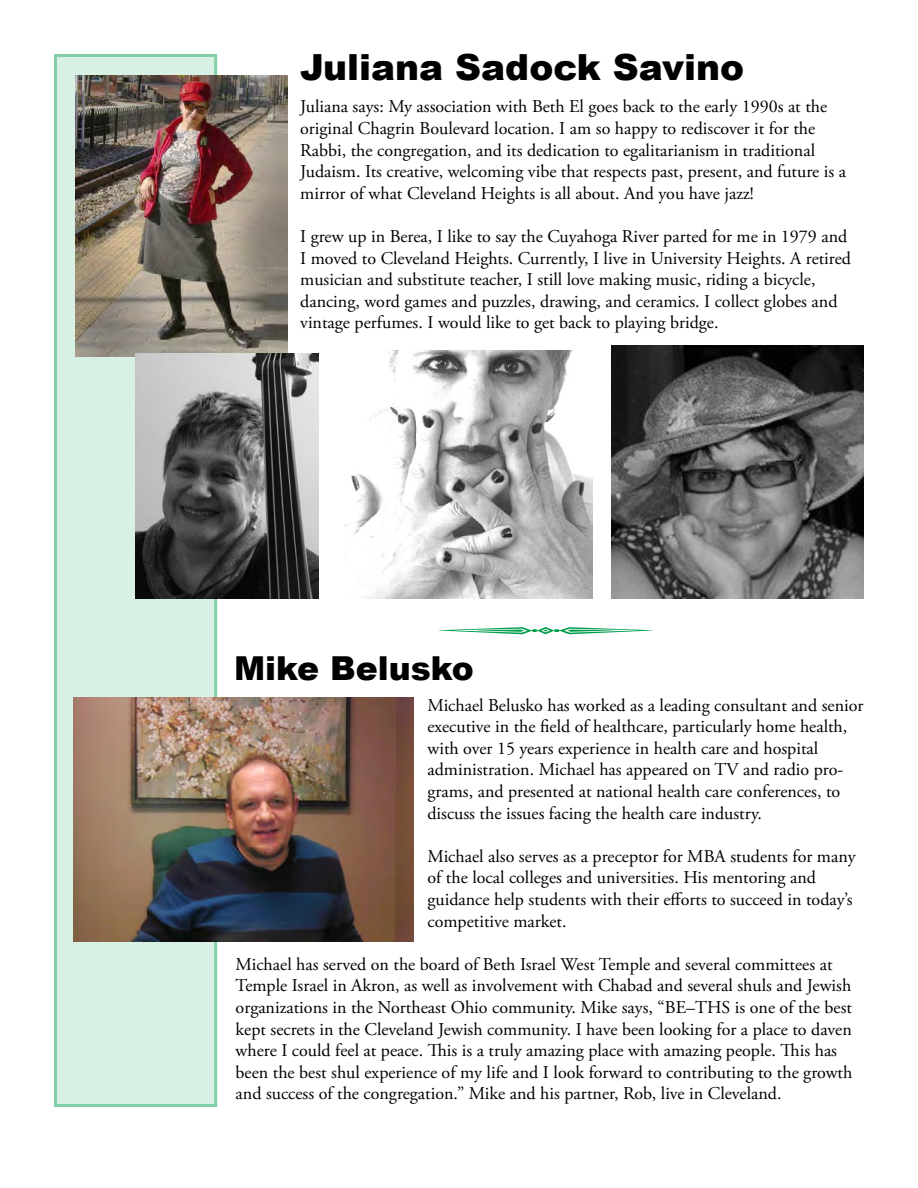
<style>
.page{position:relative;width:918px;height:1188px;background:#fff}
.page>*{position:absolute;margin:0;border:0;box-sizing:border-box;transform-origin:0 0}
.t1{font:900 36px "Arial";color:#000}
.t2{font:900 33px "Arial";color:#000}
.t3{font:18px/21.6px "Adobe Garamond Pro";color:#000}
</style>
<div class="page">
<div style="left:54px;top:54px;width:163px;height:1053px;background:#d9f0e4"></div>
<img style="left:76px;top:76px;width:211px;height:280px">
<img style="left:135px;top:353px;width:184px;height:245px">
<img style="left:345px;top:350px;width:248px;height:248px">
<img style="left:73px;top:698px;width:341px;height:243px">
<img style="left:611px;top:346px;width:253px;height:252px">
<h1 class="t1" style="left:300px;top:41px;width:445px">Juliana Sadock Savino</h1>
<p class="t3" style="left:300px;top:97px;width:547px">Juliana says: My association with Beth El goes back to the early 1990s at the original Chagrin Boulevard location. I am so happy to rediscover it for the Rabbi, the congregation, and its dedication to egalitarianism in traditional Judaism. Its creative, welcoming vibe that respects past, present, and future is a mirror of what Cleveland Heights is all about. And you have jazz!</p>
<p class="t3" style="left:300px;top:226px;width:552px">I grew up in Berea, I like to say the Cuyahoga River parted for me in 1979 and I moved to Cleveland Heights. Currently, I live in University Heights. A retired musician and substitute teacher, I still love making music, riding a bicycle, dancing, word games and puzzles, drawing, and ceramics. I collect globes and vintage perfumes. I would like to get back to playing bridge.</p>
<h2 class="t2" style="left:234px;top:644px;width:241px">Mike Belusko</h2>
<p class="t3" style="left:428px;top:695px;width:438px">Michael Belusko has worked as a leading consultant and senior executive in the field of healthcare, particularly home health,</p>
<p class="t3" style="left:428px;top:738px;width:417px">with over 15 years experience in health care and hospital administration. Michael has appeared on TV and radio pro&shy;grams, and presented at national health care conferences, to discuss the issues facing the health care industry.</p>
<p class="t3" style="left:428px;top:846px;width:430px">Michael also serves as a preceptor for MBA students for many of the local colleges and universities. His mentoring and guidance help students with their efforts to succeed in today’s competitive market.</p>
<p class="t3" style="left:236px;top:954px;width:618px">Michael has served on the board of Beth Israel West Temple and several committees at Temple Israel in Akron, as well as involvement with Chabad and several shuls and Jewish organizations in the Northeast Ohio community. Mike says, “BE–THS is one of the best kept secrets in the Cleveland Jewish community. I have been looking for a place to daven where I could feel at peace. This is a truly amazing place with amazing people. This has been the best shul experience of my life and I look forward to contributing to the growth and success of the congregation.” Mike and his partner, Rob, live in Cleveland.</p>
</div>
